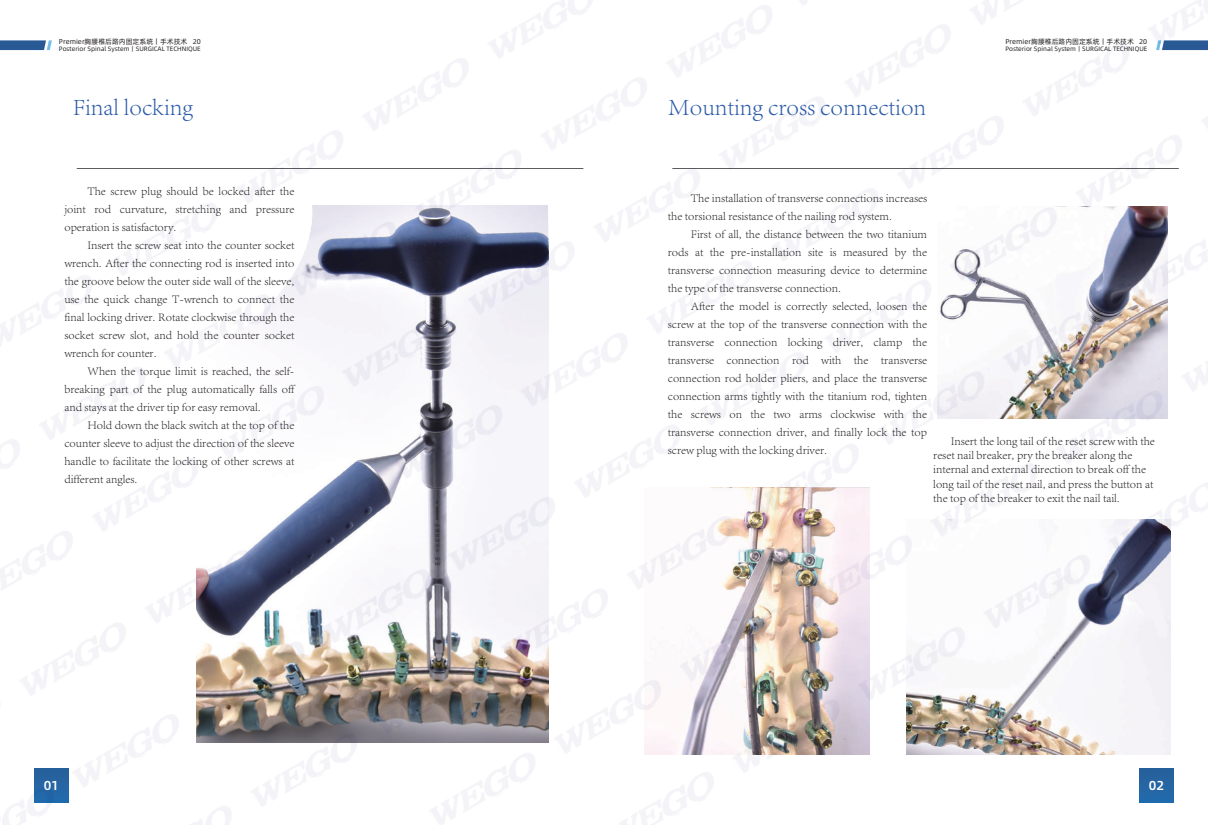
<style>
.page{position:relative;width:1208px;height:825px;background:#fff}
.page>*{position:absolute;margin:0;border:0;box-sizing:border-box;transform-origin:0 0}
.t1{font:300 24px "Adobe Song Std";color:#2959a8}
.t2{font:500 13px "Alibaba Sans";color:#fff}
.t3{font:300 12px/18px "Adobe Song Std";color:#231f20;text-align:justify}
.t4{font:300 12px/14.4px "Adobe Song Std";color:#221e1f}
.t5{font:7px "Alibaba Pu Hui Ti";color:#231f20}
.t6{font:6.3px "Alibaba Pu Hui Ti";color:#231f20}
</style>
<div class="page">
<img style="left:196px;top:206px;width:353px;height:537px">
<hr style="left:77px;top:168px;width:506px;height:1px;background:#5a5c5d">
<hr style="left:672px;top:168px;width:506px;height:1px;background:#5a5c5d">
<img style="left:670px;top:487px;width:199px;height:267px">
<img style="left:940px;top:211px;width:227px;height:208px">
<img style="left:906px;top:526px;width:264px;height:228px">
<div style="left:1139px;top:769px;width:34px;height:33px;background:#2565a3"></div>
<div style="left:34px;top:768px;width:34px;height:34px;background:linear-gradient(to right,#25609b,#25639f)"></div>
<svg style="left:0;top:40px;width:52px;height:10px"></svg>
<svg style="left:1156px;top:47px;width:52px;height:3px"></svg>
<img style="left:730px;top:691px;width:118px;height:81px">
<img style="left:3px;top:778px;width:60px;height:47px">
<img style="left:248px;top:725px;width:118px;height:81px">
<img style="left:196px;top:633px;width:117px;height:85px">
<img style="left:146px;top:541px;width:114px;height:85px">
<img style="left:92px;top:450px;width:116px;height:84px">
<img style="left:373px;top:652px;width:119px;height:85px">
<img style="left:320px;top:561px;width:119px;height:84px">
<img style="left:267px;top:469px;width:119px;height:85px">
<img style="left:214px;top:377px;width:119px;height:85px">
<img style="left:166px;top:286px;width:114px;height:84px">
<img style="left:113px;top:203px;width:114px;height:76px">
<img style="left:499px;top:580px;width:108px;height:85px">
<img style="left:446px;top:488px;width:109px;height:85px">
<img style="left:393px;top:397px;width:118px;height:84px">
<img style="left:340px;top:305px;width:118px;height:85px">
<img style="left:287px;top:213px;width:118px;height:85px">
<img style="left:677px;top:599px;width:118px;height:85px">
<img style="left:628px;top:508px;width:114px;height:84px">
<img style="left:575px;top:425px;width:114px;height:76px">
<img style="left:518px;top:324px;width:109px;height:85px">
<img style="left:465px;top:233px;width:109px;height:84px">
<img style="left:412px;top:150px;width:119px;height:76px">
<img style="left:855px;top:619px;width:119px;height:84px">
<img style="left:802px;top:527px;width:119px;height:84px">
<img style="left:749px;top:444px;width:119px;height:76px">
<img style="left:595px;top:168px;width:105px;height:74px">
<img style="left:980px;top:546px;width:119px;height:85px">
<img style="left:928px;top:464px;width:118px;height:75px">
<img style="left:878px;top:363px;width:115px;height:81px">
<img style="left:1106px;top:483px;width:102px;height:75px">
<img style="left:1053px;top:382px;width:115px;height:81px">
<img style="left:1000px;top:291px;width:118px;height:84px">
<img style="left:947px;top:206px;width:119px;height:77px">
<img style="left:800px;top:0;width:7px;height:5px">
<img style="left:1125px;top:218px;width:82px;height:85px">
<img style="left:1077px;top:136px;width:105px;height:75px">
<img style="left:1202px;top:117px;width:6px;height:11px">
<img style="left:1149px;top:0;width:59px;height:47px">
<p class="t5" style="left:59px;top:36px;width:143px">Premier胸腰椎后路内固定系统丨手术技术 20</p>
<p class="t6" style="left:59px;top:44px;width:143px">Posterior Spinal System丨SURGICAL TECHNIQUE</p>
<h1 class="t1" style="left:73px;top:93px;width:122px">Final locking</h1>
<p class="t3" style="left:64px;top:182px;width:231px;text-indent:23px">The screw plug should be locked after the joint rod curvature, stretching and pressure operation is satisfactory.</p>
<p class="t3" style="left:64px;top:236px;width:231px;text-indent:23px">Insert the screw seat into the counter socket wrench. After the connecting rod is inserted into the groove below the outer side wall of the sleeve, use the quick change T-wrench to connect the final locking driver. Rotate clockwise through the socket screw slot, and hold the counter socket wrench for counter.</p>
<p class="t3" style="left:64px;top:362px;width:231px;text-indent:23px">When the torque limit is reached, the self&shy;breaking part of the plug automatically falls off and stays at the driver tip for easy removal.</p>
<p class="t3" style="left:64px;top:416px;width:231px;text-indent:23px">Hold down the black switch at the top of the counter sleeve to adjust the direction of the sleeve handle to facilitate the locking of other screws at different angles.</p>
<h1 class="t1" style="left:668px;top:93px;width:259px">Mounting cross connection</h1>
<p class="t5" style="left:1005px;top:36px;width:143px">Premier胸腰椎后路内固定系统丨手术技术 20</p>
<p class="t6" style="left:1005px;top:44px;width:143px">Posterior Spinal System丨SURGICAL TECHNIQUE</p>
<p class="t3" style="left:668px;top:189px;width:261px;text-indent:23px">The installation of transverse connections increases the torsional resistance of the nailing rod system.</p>
<p class="t3" style="left:668px;top:225px;width:261px;text-indent:23px">First of all, the distance between the two titanium rods at the pre-installation site is measured by the transverse connection measuring device to determine the type of the transverse connection.</p>
<p class="t3" style="left:668px;top:297px;width:261px;text-indent:23px">After the model is correctly selected, loosen the screw at the top of the transverse connection with the transverse connection locking driver, clamp the transverse connection rod with the transverse connection rod holder pliers, and place the transverse connection arms tightly with the titanium rod, tighten the screws on the two arms clockwise with the transverse connection driver, and finally lock the top screw plug with the locking driver.</p>
<p class="t4" style="left:933px;top:433px;width:223px;text-indent:17px">Insert the long tail of the reset screw with the reset nail breaker, pry the breaker along the internal and external direction to break off the long tail of the reset nail, and press the button at the top of the breaker to exit the nail tail.</p>
<p class="t2" style="left:44px;top:775px;width:17px">01</p>
<p class="t2" style="left:1149px;top:775px;width:17px">02</p>
</div>
